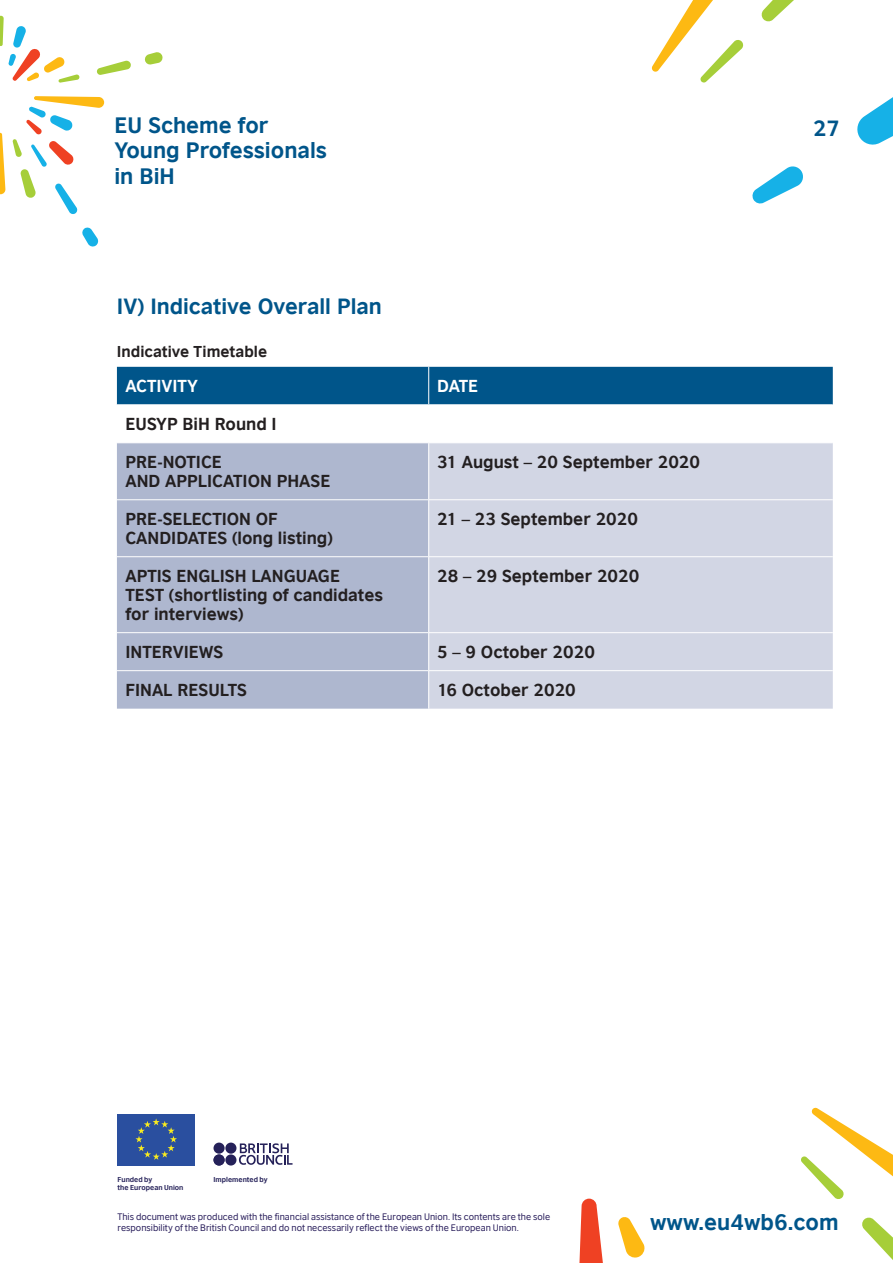
<style>
.page{position:relative;width:893px;height:1263px;background:#fff}
.page>*{position:absolute;margin:0;border:0;box-sizing:border-box;transform-origin:0 0}
.t1{font:700 21.3px/25.5px "British Council Sans";color:#00558a}
.t2{font:700 21px "British Council Sans";color:#00558a}
.t3{font:700 16.5px/18.9px "British Council Sans";color:#231f20}
.t4{font:700 16.5px "British Council Sans";color:#fff}
.t5{font:700 15px "British Council Sans";color:#231f20}
.t6{font:9px/10.8px "British Council Arabic";color:#261b59}
.t7{font:700 6.9px/8.2px "British Council Arabic";color:#252159}
</style>
<div class="page">
<svg style="left:97px;top:60px;width:34px;height:15px"></svg>
<svg style="left:144px;top:52px;width:19px;height:13px"></svg>
<svg style="left:82px;top:227px;width:17px;height:20px"></svg>
<svg style="left:0;top:16px;width:80px;height:67px"></svg>
<svg style="left:12px;top:96px;width:92px;height:118px"></svg>
<svg style="left:0;top:133px;width:6px;height:61px"></svg>
<svg style="left:117px;top:1114px;width:78px;height:51px;background:#335698"></svg>
<svg style="left:239px;top:1143px;width:53px;height:22px"></svg>
<div style="left:214px;top:1142px;width:11px;height:12px;background:#252159;border-radius:50%"></div>
<div style="left:225px;top:1142px;width:11px;height:12px;background:#252159;border-radius:50%"></div>
<div style="left:214px;top:1154px;width:11px;height:11px;background:#252159;border-radius:50%"></div>
<div style="left:225px;top:1154px;width:11px;height:11px;background:#252159;border-radius:50%"></div>
<svg style="left:761px;top:0;width:33px;height:22px"></svg>
<svg style="left:752px;top:166px;width:51px;height:38px"></svg>
<svg style="left:857px;top:97px;width:36px;height:48px"></svg>
<svg style="left:651px;top:0;width:93px;height:83px"></svg>
<svg style="left:862px;top:1217px;width:31px;height:43px"></svg>
<svg style="left:801px;top:1107px;width:92px;height:92px"></svg>
<svg style="left:579px;top:1198px;width:66px;height:65px"></svg>
<div style="left:117px;top:367px;width:716px;height:37px;background:#00558a"></div>
<div style="left:117px;top:443px;width:311px;height:266px;background:#aeb7cf"></div>
<div style="left:429px;top:443px;width:404px;height:266px;background:#d2d6e4"></div>
<hr style="left:428px;top:367px;width:1px;height:37px;background:#fff">
<hr style="left:117px;top:499px;width:312px;height:1px;background:#fff">
<hr style="left:429px;top:499px;width:404px;height:1px;background:#fff">
<hr style="left:117px;top:556px;width:312px;height:1px;background:#fff">
<hr style="left:429px;top:556px;width:404px;height:1px;background:#fff">
<hr style="left:117px;top:632px;width:312px;height:1px;background:#fff">
<hr style="left:429px;top:632px;width:404px;height:1px;background:#fff">
<hr style="left:117px;top:670px;width:312px;height:1px;background:#fff">
<hr style="left:429px;top:670px;width:404px;height:1px;background:#fff">
<p class="t1" style="left:114px;top:110px;width:214px">EU Scheme for<br>Young Professionals in BiH</p>
<p class="t2" style="left:117px;top:287px;width:266px">IV) Indicative Overall Plan</p>
<p class="t5" style="left:117px;top:338px;width:152px">Indicative Timetable</p>
<p class="t4" style="left:125px;top:371px;width:74px">ACTIVITY</p>
<p class="t4" style="left:437px;top:371px;width:43px">DATE</p>
<p class="t3" style="left:125px;top:413px;width:153px">EUSYP BiH Round I</p>
<p class="t3" style="left:125px;top:450px;width:207px">PRE-NOTICE<br>AND APPLICATION PHASE</p>
<p class="t3" style="left:437px;top:451px;width:264px">31 August – 20 September 2020</p>
<p class="t3" style="left:125px;top:507px;width:209px">PRE-SELECTION OF<br>CANDIDATES (long listing)</p>
<p class="t3" style="left:437px;top:507px;width:202px">21 – 23 September 2020</p>
<p class="t3" style="left:125px;top:564px;width:259px">APTIS ENGLISH LANGUAGE<br>TEST (shortlisting of candidates for interviews)</p>
<p class="t3" style="left:437px;top:564px;width:204px">28 – 29 September 2020</p>
<p class="t3" style="left:125px;top:640px;width:99px">INTERVIEWS</p>
<p class="t3" style="left:437px;top:640px;width:159px">5 – 9 October 2020</p>
<p class="t3" style="left:125px;top:678px;width:123px">FINAL RESULTS</p>
<p class="t3" style="left:437px;top:678px;width:140px">16 October 2020</p>
<p class="t2" style="left:813px;top:110px;width:28px">27</p>
<p class="t7" style="left:117px;top:1175px;width:68px">Funded by<br>the European Union</p>
<p class="t7" style="left:214px;top:1175px;width:56px">Implemented by</p>
<p class="t6" style="left:117px;top:1211px;width:434px">This document was produced with the financial assistance of the European Union. Its contents are the sole responsibility of the British Council and do not necessarily reflect the views of the European Union.</p>
<p class="t1" style="left:650px;top:1207px;width:190px">www.eu4wb6.com</p>
</div>
